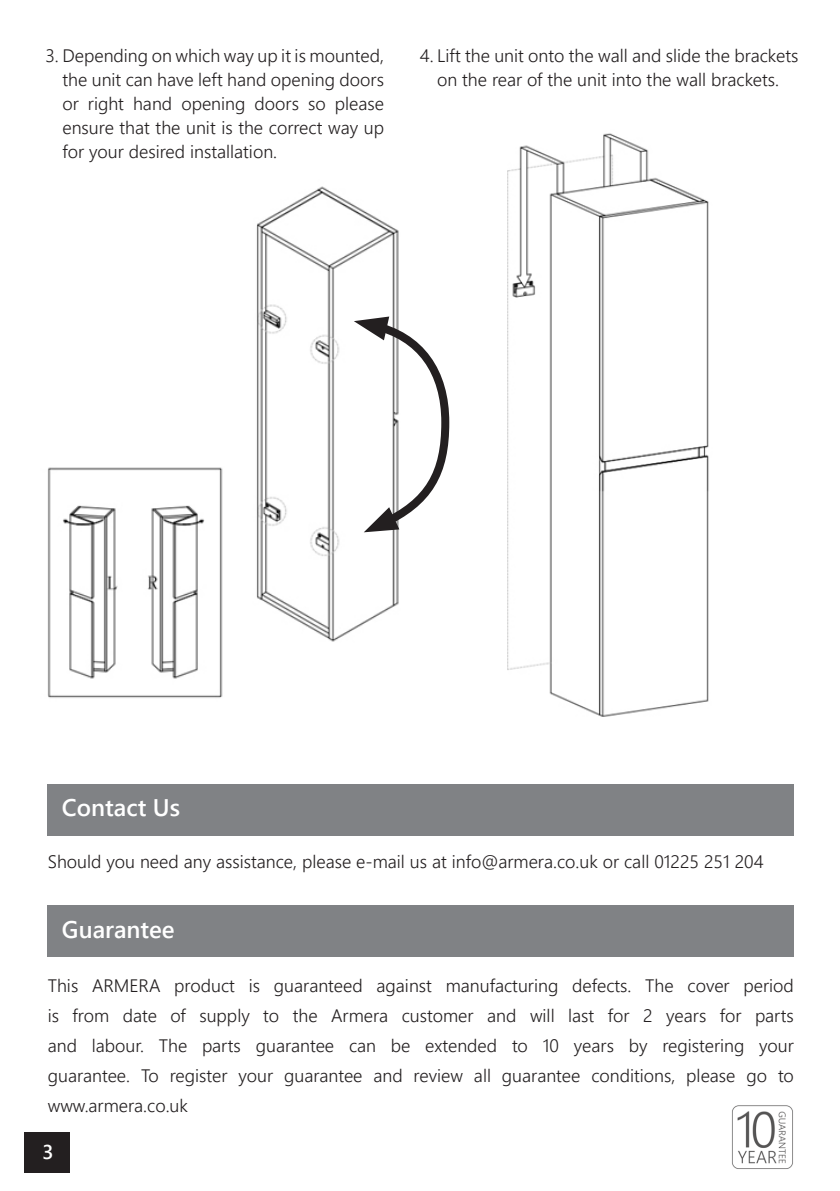
<style>
.page{position:relative;width:840px;height:1191px;background:#fff}
.page>*{position:absolute;margin:0;border:0;box-sizing:border-box;transform-origin:0 0}
.t1{font:600 24px "Segoe UI";color:#fff}
.t2{font:600 20px "Segoe UI";color:#fff}
.t3{font:300 18px/24px "Segoe UI";color:#231f20;text-align:justify}
</style>
<div class="page">
<img style="left:47px;top:186px;width:352px;height:512px">
<img style="left:507px;top:133px;width:202px;height:584px">
<div style="left:25px;top:1132px;width:45px;height:41px;background:#231f20"></div>
<div style="left:48px;top:783px;width:745px;height:52px;background:#808285"></div>
<div style="left:48px;top:905px;width:745px;height:52px;background:#808285"></div>
<img style="left:732px;top:1105px;width:61px;height:64px">
<svg style="left:353px;top:316px;width:97px;height:219px"></svg>
<p class="t3" style="left:62px;top:42px;width:323px;text-indent:-17px">3. Depending on which way up it is mounted, the unit can have left hand opening doors or right hand opening doors so please ensure that the unit is the correct way up for your desired installation.</p>
<p class="t3" style="left:420px;top:42px;width:379px;text-align:center">4. Lift the unit onto the wall and slide the brackets on the rear of the unit into the wall brackets.</p>
<p class="t1" style="left:62px;top:784px;width:120px">Contact Us</p>
<p class="t3" style="left:48px;top:848px;width:717px">Should you need any assistance, please e-mail us at info@armera.co.uk or call 01225 251 204</p>
<p class="t1" style="left:62px;top:906px;width:114px">Guarantee</p>
<p class="t3" style="left:48px;top:968px;width:747px;line-height:30px">This ARMERA product is guaranteed against manufacturing defects. The cover period is from date of supply to the Armera customer and will last for 2 years for parts and labour. The parts guarantee can be extended to 10 years by registering your guarantee. To register your guarantee and review all guarantee conditions, please go to www.armera.co.uk</p>
<p class="t2" style="left:42px;top:1132px;width:13px">3</p>
</div>
